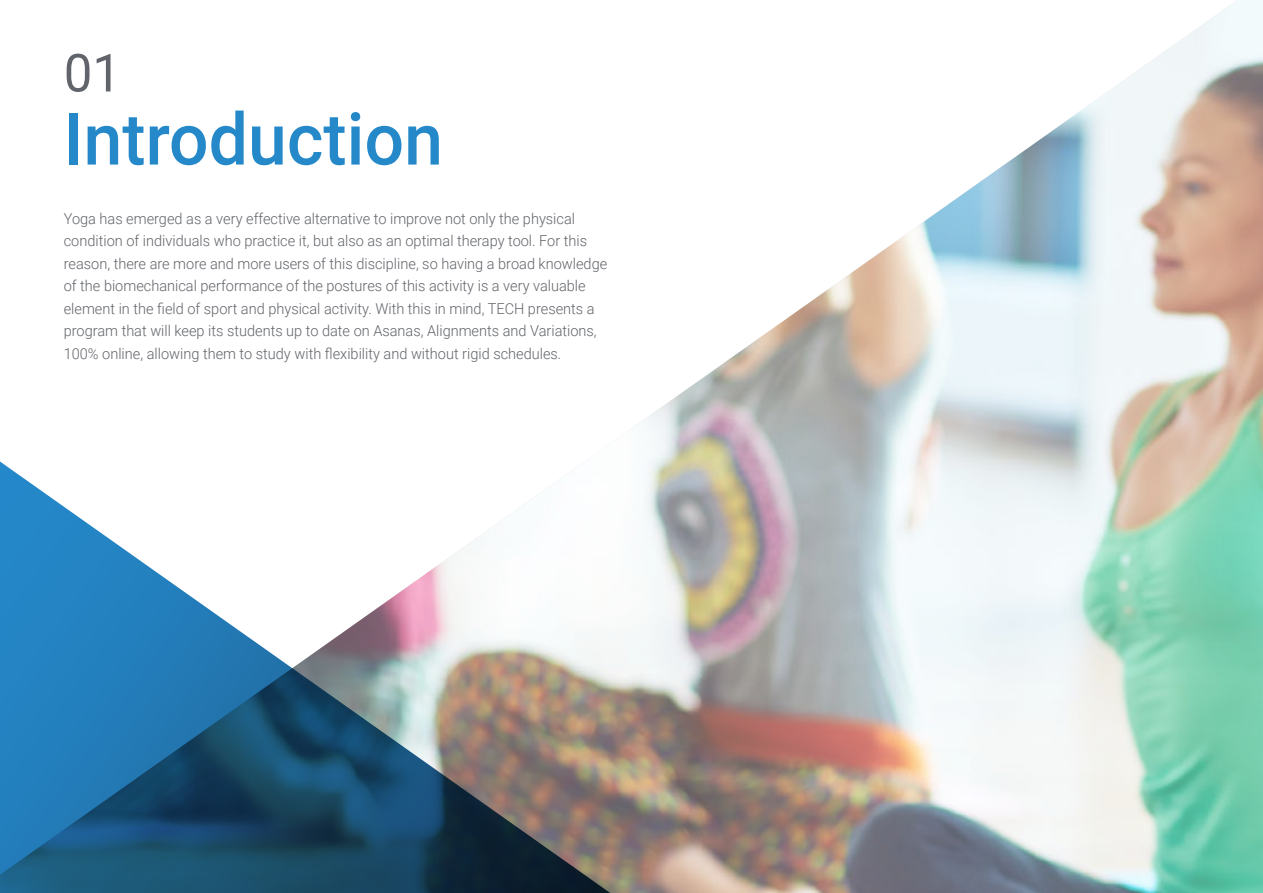
<style>
.page{position:relative;width:1263px;height:893px;background:#fff}
.page>*{position:absolute;margin:0;border:0;box-sizing:border-box;transform-origin:0 0}
.t1{font:500 72px "Roboto";color:#2488c9}
.t2{font:52.5px "Roboto";color:#61646a}
.t3{font:300 15px/22.5px "Roboto";color:#61646a}
</style>
<div class="page">
<img style="left:631px;top:0;width:632px;height:893px">
<svg style="left:0;top:446px;width:640px;height:447px"></svg>
<h2 class="t2" style="left:64px;top:36px;width:59px">01</h2>
<h1 class="t1" style="left:64px;top:89px;width:381px">Introduction</h1>
<p class="t3" style="left:64px;top:207px;width:545px">Yoga has emerged as a very effective alternative to improve not only the physical condition of individuals who practice it, but also as an optimal therapy tool. For this reason, there are more and more users of this discipline, so having a broad knowledge of the biomechanical performance of the postures of this activity is a very valuable element in the field of sport and physical activity. With this in mind, TECH presents a program that will keep its students up to date on Asanas, Alignments and Variations, 100% online, allowing them to study with flexibility and without rigid schedules.</p>
</div>
